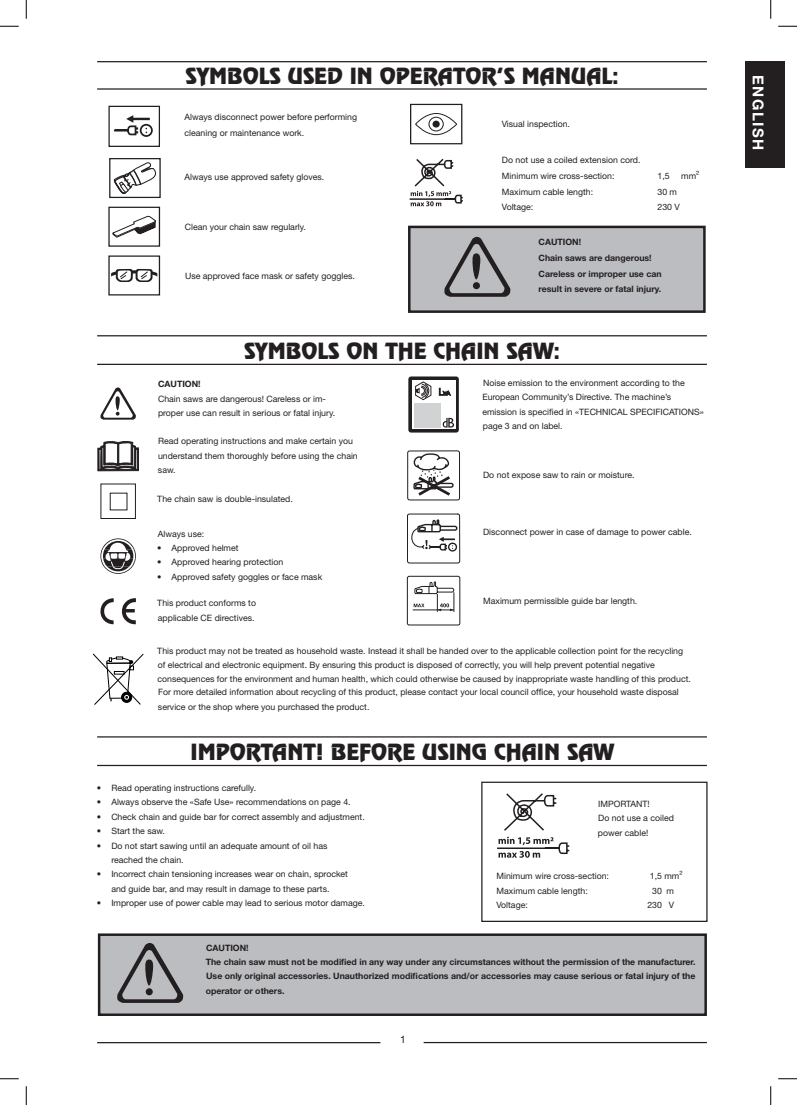
<style>
.page{position:relative;width:797px;height:1105px;background:#fff}
.page>*{position:absolute;margin:0;border:0;box-sizing:border-box;transform-origin:0 0}
.t1{font:20px "Revue";color:#231f20}
.t2{font:700 15px "Helvetica Neue";letter-spacing:.1em;color:#fff}
.t3{font:10.25px "Helvetica Neue";color:#231f20}
.t4{font:8.75px/14.4px "Helvetica Neue";color:#231f20}
.t5{font:700 8.75px/15.6px "Helvetica Neue";color:#231f20}
</style>
<div class="page">
<div style="left:745px;top:62px;width:40px;height:106px;background:#231f20"></div>
<hr style="left:97px;top:1042px;width:283px;height:1px;background:#231f20">
<hr style="left:423px;top:1042px;width:284px;height:1px;background:#231f20">
<div style="left:481px;top:782px;width:226px;height:140px;border:1px solid #231f20"></div>
<hr style="left:97px;top:61px;width:610px;height:1px;background:#231f20">
<hr style="left:97px;top:88px;width:610px;height:2px;background:#231f20">
<div style="left:409px;top:227px;width:295px;height:85px;background:#bcbdc0"></div>
<div style="left:408px;top:226px;width:297px;height:87px;border:2px solid #231f20"></div>
<svg style="left:444px;top:237px;width:66px;height:60px"></svg>
<div style="left:473px;top:282px;width:7px;height:7px;background:#231f20;border-radius:50%"></div>
<div style="left:108px;top:106px;width:52px;height:41px;border:1px solid #231f20"></div>
<div style="left:140px;top:124px;width:13px;height:13px;border:2px solid #231f20;border-radius:50%"></div>
<svg style="left:113px;top:115px;width:37px;height:19px"></svg>
<div style="left:108px;top:158px;width:53px;height:41px;background:#f5f5f5"></div>
<div style="left:110px;top:159px;width:50px;height:38px;background:#fff"></div>
<div style="left:109px;top:158px;width:52px;height:40px;border:1px solid #231f20"></div>
<svg style="left:113px;top:162px;width:43px;height:32px"></svg>
<div style="left:108px;top:207px;width:52px;height:40px;border:1px solid #231f20"></div>
<svg style="left:112px;top:216px;width:44px;height:22px"></svg>
<div style="left:410px;top:104px;width:52px;height:40px;border:1px solid #231f20"></div>
<svg style="left:415px;top:113px;width:42px;height:22px"></svg>
<div style="left:108px;top:255px;width:52px;height:40px;border:1px solid #231f20"></div>
<svg style="left:111px;top:269px;width:46px;height:13px"></svg>
<svg style="left:98px;top:441px;width:41px;height:30px"></svg>
<svg style="left:100px;top:538px;width:36px;height:36px"></svg>
<div style="left:100px;top:483px;width:36px;height:36px;border:1px solid #231f20"></div>
<svg style="left:407px;top:450px;width:53px;height:50px"></svg>
<svg style="left:407px;top:513px;width:53px;height:50px"></svg>
<svg style="left:122px;top:598px;width:14px;height:26px"></svg>
<svg style="left:100px;top:598px;width:14px;height:26px"></svg>
<svg style="left:408px;top:376px;width:51px;height:57px"></svg>
<div style="left:414px;top:403px;width:26px;height:25px;background:#d1d2d4"></div>
<svg style="left:100px;top:387px;width:36px;height:33px"></svg>
<div style="left:99px;top:935px;width:606px;height:80px;background:#bcbdc0"></div>
<div style="left:98px;top:933px;width:609px;height:83px;border:3px solid #231f20"></div>
<svg style="left:117px;top:943px;width:66px;height:60px"></svg>
<div style="left:146px;top:988px;width:7px;height:7px;background:#231f20;border-radius:50%"></div>
<hr style="left:97px;top:335px;width:610px;height:1px;background:#231f20">
<hr style="left:97px;top:364px;width:610px;height:1px;background:#231f20">
<svg style="left:409px;top:158px;width:54px;height:48px"></svg>
<svg style="left:497px;top:793px;width:73px;height:65px"></svg>
<hr style="left:97px;top:736px;width:610px;height:1px;background:#231f20">
<hr style="left:97px;top:765px;width:610px;height:1px;background:#231f20">
<svg style="left:406px;top:576px;width:54px;height:49px"></svg>
<svg style="left:92px;top:653px;width:52px;height:52px"></svg>
<svg style="left:0;top:25px;width:19px;height:2px"></svg>
<svg style="left:778px;top:25px;width:19px;height:2px"></svg>
<svg style="left:0;top:1078px;width:19px;height:1px"></svg>
<svg style="left:778px;top:1078px;width:19px;height:1px"></svg>
<svg style="left:25px;top:0;width:2px;height:19px"></svg>
<svg style="left:25px;top:1086px;width:2px;height:19px"></svg>
<svg style="left:770px;top:0;width:1px;height:19px"></svg>
<svg style="left:770px;top:1086px;width:1px;height:19px"></svg>
<h1 class="t1" style="left:185px;top:63px;width:434px">SYMBOLS USED IN OPERATOR’S MANUAL:</h1>
<p class="t4" style="left:184px;top:109px;width:174px;line-height:15.6px">Always disconnect power before performing cleaning or maintenance work.</p>
<p class="t4" style="left:502px;top:117px;width:70px">Visual inspection.</p>
<p class="t4" style="left:184px;top:170px;width:141px">Always use approved safety gloves.</p>
<p class="t4" style="left:502px;top:152px;width:140px;line-height:15.6px">Do not use a coiled extension cord.<br>Minimum wire cross-section:</p>
<p class="t4" style="left:657px;top:169px;width:14px">1,5</p>
<p class="t4" style="left:681px;top:169px;width:19px">mm²</p>
<p class="t4" style="left:185px;top:219px;width:123px">Clean your chain saw regularly.</p>
<p class="t4" style="left:185px;top:268px;width:171px">Use approved face mask or safety goggles.</p>
<p class="t4" style="left:502px;top:184px;width:93px">Maximum cable length:</p>
<p class="t4" style="left:657px;top:184px;width:21px">30 m</p>
<p class="t4" style="left:502px;top:200px;width:33px">Voltage:</p>
<p class="t4" style="left:657px;top:200px;width:24px">230 V</p>
<p class="t5" style="left:538px;top:234px;width:124px">CAUTION!<br>Chain saws are dangerous!<br>Careless or improper use can result in severe or fatal injury.</p>
<h1 class="t1" style="left:244px;top:338px;width:317px">SYMBOLS ON THE CHAIN SAW:</h1>
<p class="t5" style="left:158px;top:376px;width:44px">CAUTION!</p>
<p class="t4" style="left:158px;top:391px;width:179px">Chain saws are dangerous! Careless or im&shy;proper use can result in serious or fatal injury.</p>
<p class="t4" style="left:158px;top:434px;width:201px">Read operating instructions and make certain you understand them thoroughly before using the chain saw.</p>
<p class="t4" style="left:157px;top:491px;width:137px">The chain saw is double-insulated.</p>
<p class="t4" style="left:158px;top:526px;width:48px">Always use:</p>
<p class="t4" style="left:157px;top:541px;width:83px">• Approved helmet</p>
<p class="t4" style="left:157px;top:555px;width:128px">• Approved hearing protection</p>
<p class="t4" style="left:157px;top:569px;width:167px">• Approved safety goggles or face mask</p>
<p class="t4" style="left:157px;top:596px;width:100px">This product conforms to applicable CE directives.</p>
<p class="t4" style="left:482px;top:376px;width:223px">Noise emission to the environment according to the European Community’s Directive. The machine’s emission is specified in «TECHNICAL SPECIFICATIONS» page 3 and on label.</p>
<p class="t4" style="left:483px;top:467px;width:153px">Do not expose saw to rain or moisture.</p>
<p class="t4" style="left:483px;top:525px;width:210px">Disconnect power in case of damage to power cable.</p>
<p class="t4" style="left:483px;top:593px;width:156px">Maximum permissible guide bar length.</p>
<p class="t4" style="left:157px;top:644px;width:535px;line-height:13.9px">This product may not be treated as household waste. Instead it shall be handed over to the applicable collection point for the recycling of electrical and electronic equipment. By ensuring this product is disposed of correctly, you will help prevent potential negative consequences for the environment and human health, which could otherwise be caused by inappropriate waste handling of this product.<br>For more detailed information about recycling of this product, please contact your local council office, your household waste disposal service or the shop where you purchased the product.</p>
<h1 class="t1" style="left:190px;top:739px;width:425px">IMPORTANT! BEFORE USING CHAIN SAW</h1>
<p class="t4" style="left:97px;top:781px;width:161px">• Read operating instructions carefully.</p>
<p class="t4" style="left:97px;top:795px;width:255px">• Always observe the «Safe Use» recommendations on page 4.</p>
<p class="t4" style="left:97px;top:809px;width:269px">• Check chain and guide bar for correct assembly and adjustment.</p>
<p class="t4" style="left:97px;top:824px;width:70px">• Start the saw.</p>
<p class="t4" style="left:111px;top:838px;width:218px;text-indent:-15px">• Do not start sawing until an adequate amount of oil has reached the chain.</p>
<p class="t4" style="left:97px;top:867px;width:253px;text-align:center">• Incorrect chain tensioning increases wear on chain, sprocket and guide bar, and may result in damage to these parts.</p>
<p class="t4" style="left:97px;top:896px;width:270px">• Improper use of power cable may lead to serious motor damage.</p>
<p class="t4" style="left:598px;top:796px;width:77px">IMPORTANT!<br>Do not use a coiled power cable!</p>
<p class="t4" style="left:496px;top:869px;width:114px">Minimum wire cross-section:</p>
<p class="t4" style="left:650px;top:869px;width:34px">1,5 mm²</p>
<p class="t4" style="left:496px;top:883px;width:93px">Maximum cable length:</p>
<p class="t4" style="left:652px;top:883px;width:23px">30 m</p>
<p class="t4" style="left:496px;top:897px;width:33px">Voltage:</p>
<p class="t4" style="left:647px;top:897px;width:28px">230 V</p>
<p class="t5" style="left:206px;top:940px;width:491px;line-height:14.4px">CAUTION!<br>The chain saw must not be modified in any way under any circumstances without the permission of the manufacturer.<br>Use only original accessories. Unauthorized modifications and/or accessories may cause serious or fatal injury of the operator or others.</p>
<p class="t3" style="left:400px;top:1033px;width:7px">1</p>
<h2 class="t2" style="left:767px;top:75px;width:77px;rotate:90deg">ENGLISH</h2>
</div>
